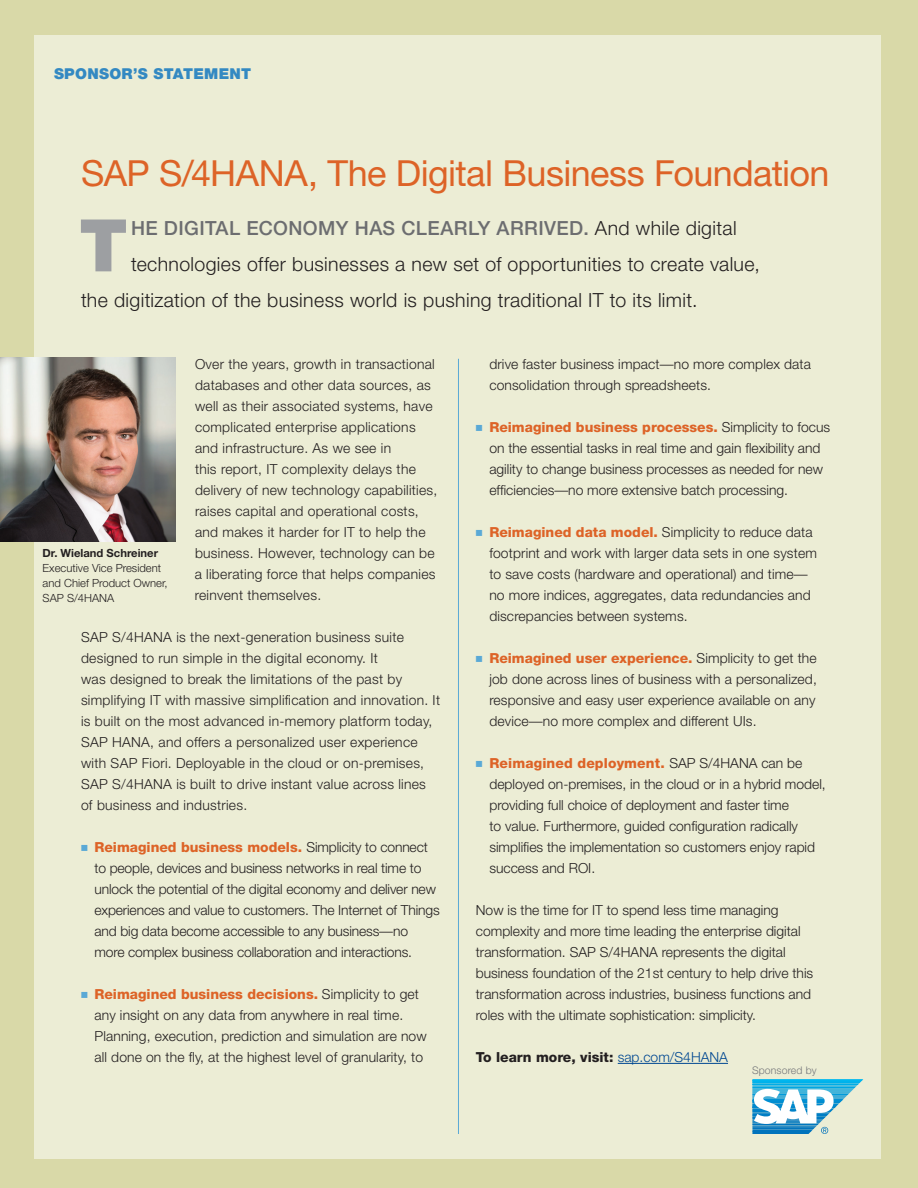
<style>
.page{position:relative;width:918px;height:1188px;background:#d9d9a8}
.page>*{position:absolute;margin:0;border:0;box-sizing:border-box;transform-origin:0 0}
.t1{font:900 72.6px "Helvetica Neue";color:#9d9fa2}
.t2{font:36px "Helvetica Neue";letter-spacing:-.015em;color:#dd6327}
.t3{font:300 19.5px "Helvetica Neue";letter-spacing:.015em;color:#231f20}
.t4{font:500 19.5px "Helvetica Neue";letter-spacing:.025em;color:#6c6d70}
.t5{font:900 15px "Helvetica Neue";letter-spacing:.02em;color:#3389c2}
.t6{font:300 13.8px/21px "Helvetica Neue";letter-spacing:.01em;color:#231f20}
.t7{font:300 13.8px/21px "Helvetica Neue";letter-spacing:-.01em;color:#231f20}
.t8{font:800 13.8px "Helvetica Neue";color:#231f20}
.t9{font:300 11.25px/15px "Helvetica Neue";color:#231f20}
.t10{font:700 11.25px "Helvetica Neue";color:#231f20}
.t11{font:300 10.5px "Helvetica Neue";letter-spacing:.01em;color:#76787b}
.s1{font-weight:500;color:#6c6d70}
.s2{font-family:"Universal Newswith Comm Pi";font-weight:400;font-size:12px;color:#5aa9d6}
.s3{font-weight:800;color:#dd6327}
.s4{font-weight:300;color:#014892}
</style>
<div class="page">
<div style="left:34px;top:35px;width:847px;height:1124px;background:#ecedd5"></div>
<hr style="left:618px;top:1063px;width:110px;height:1px;background:#014892">
<svg style="left:752px;top:1079px;width:111px;height:55px"></svg>
<hr style="left:458px;top:359px;width:1px;height:775px;background:#5aa9d6">
<img style="left:0;top:358px;width:175px;height:184px">
<p class="t5" style="left:54px;top:65px;width:199px">SPONSOR’S STATEMENT</p>
<h2 class="t2" style="left:81px;top:152px;width:180px">SAP S/4HANA</h2>
<h2 class="t2" style="left:308px;top:152px;width:523px">, The Digital Business Foundation</h2>
<h1 class="t1" style="left:79px;top:202px;width:50px">T</h1>
<h3 class="t4" style="left:131px;top:217px;width:45px">HE DIGIT</h3>
<h3 class="t4" style="left:216px;top:217px;width:200px">AL ECONOMY HAS CLE</h3>
<h3 class="t4" style="left:441px;top:217px;width:83px">ARLY ARRIVED</h3>
<h3 class="t3" style="left:583px;top:217px;width:155px"><span class="s1">.</span> And while digital</h3>
<h3 class="t3" style="left:131px;top:253px;width:630px">technologies offer businesses a new set of opportunities to create value,</h3>
<h3 class="t3" style="left:81px;top:289px;width:618px">the digitization of the business world is pushing traditional IT to its limit.</h3>
<p class="t6" style="left:195px;top:353px;width:244px">Over the years, growth in transactional databases and other data sources, as well as their associated systems, have complicated enterprise applications and infrastructure. As we see in<br>this report, IT complexity delays the delivery of new technology capabilities, raises capital and operational costs, and makes it harder for IT to help the business. However, technology can be a liberating force that helps companies reinvent themselves.</p>
<p class="t6" style="left:81px;top:626px;width:361px">SAP S/4HANA is the next-generation business suite designed to run simple in the digital economy. It<br>was designed to break the limitations of the past by simplifying IT with massive simplification and innovation. It is built on the most advanced in-memory platform today, SAP HANA, and offers a personalized user experience with SAP Fiori. Deployable in the cloud or on-premises, SAP S/4HANA is built to drive instant value across lines of business and industries.</p>
<p class="t7" style="left:94px;top:836px;width:347px;text-indent:-14px"><span class="s2">7</span> <span class="s3">Reimagined business models.</span> Simplicity to connect to people, devices and business networks in real time to unlock the potential of the digital economy and deliver new experiences and value to customers. The Internet of Things and big data become accessible to any business—no more complex business collaboration and interactions.</p>
<p class="t6" style="left:94px;top:983px;width:334px;text-indent:-14px"><span class="s2">7</span> <span class="s3">Reimagined business decisions.</span> Simplicity to get any insight on any data from anywhere in real time.<br>Planning, execution, prediction and simulation are now all done on the fly, at the highest level of granularity, to</p>
<p class="t10" style="left:43px;top:546px;width:117px">Dr. Wieland Schreiner</p>
<p class="t9" style="left:43px;top:561px;width:127px">Executive Vice President and Chief Product Owner,<br>SAP S/4HANA</p>
<p class="t6" style="left:489px;top:353px;width:323px">drive faster business impact—no more complex data consolidation through spreadsheets.</p>
<p class="t6" style="left:489px;top:416px;width:342px;text-indent:-14px"><span class="s2">7</span> <span class="s3">Reimagined business processes.</span> Simplicity to focus on the essential tasks in real time and gain flexibility and agility to change business processes as needed for new efficiencies—no more extensive batch processing.</p>
<p class="t6" style="left:489px;top:521px;width:329px;text-indent:-14px"><span class="s2">7</span> <span class="s3">Reimagined data model.</span> Simplicity to reduce data footprint and work with larger data sets in one system to save costs (hardware and operational) and time— no more indices, aggregates, data redundancies and discrepancies between systems.</p>
<p class="t6" style="left:489px;top:647px;width:329px;text-align:justify;text-indent:-14px"><span class="s2">7</span> <span class="s3">Reimagined user experience.</span> Simplicity to get the job done across lines of business with a personalized, responsive and easy user experience available on any device—no more complex and different UIs.</p>
<p class="t6" style="left:489px;top:752px;width:338px;text-indent:-14px"><span class="s2">7</span> <span class="s3">Reimagined deployment.</span> SAP S/4HANA can be deployed on-premises, in the cloud or in a hybrid model, providing full choice of deployment and faster time<br>to value. Furthermore, guided configuration radically simplifies the implementation so customers enjoy rapid success and ROI.</p>
<p class="t6" style="left:476px;top:899px;width:339px">Now is the time for IT to spend less time managing complexity and more time leading the enterprise digital transformation. SAP S/4HANA represents the digital business foundation of the 21st century to help drive this transformation across industries, business functions and roles with the ultimate sophistication: simplicity.</p>
<p class="t8" style="left:476px;top:1049px;width:254px">To learn more, visit: <span class="s4">sap.com/S4HANA</span></p>
<p class="t11" style="left:752px;top:1063px;width:66px">Sponsored by</p>
</div>
